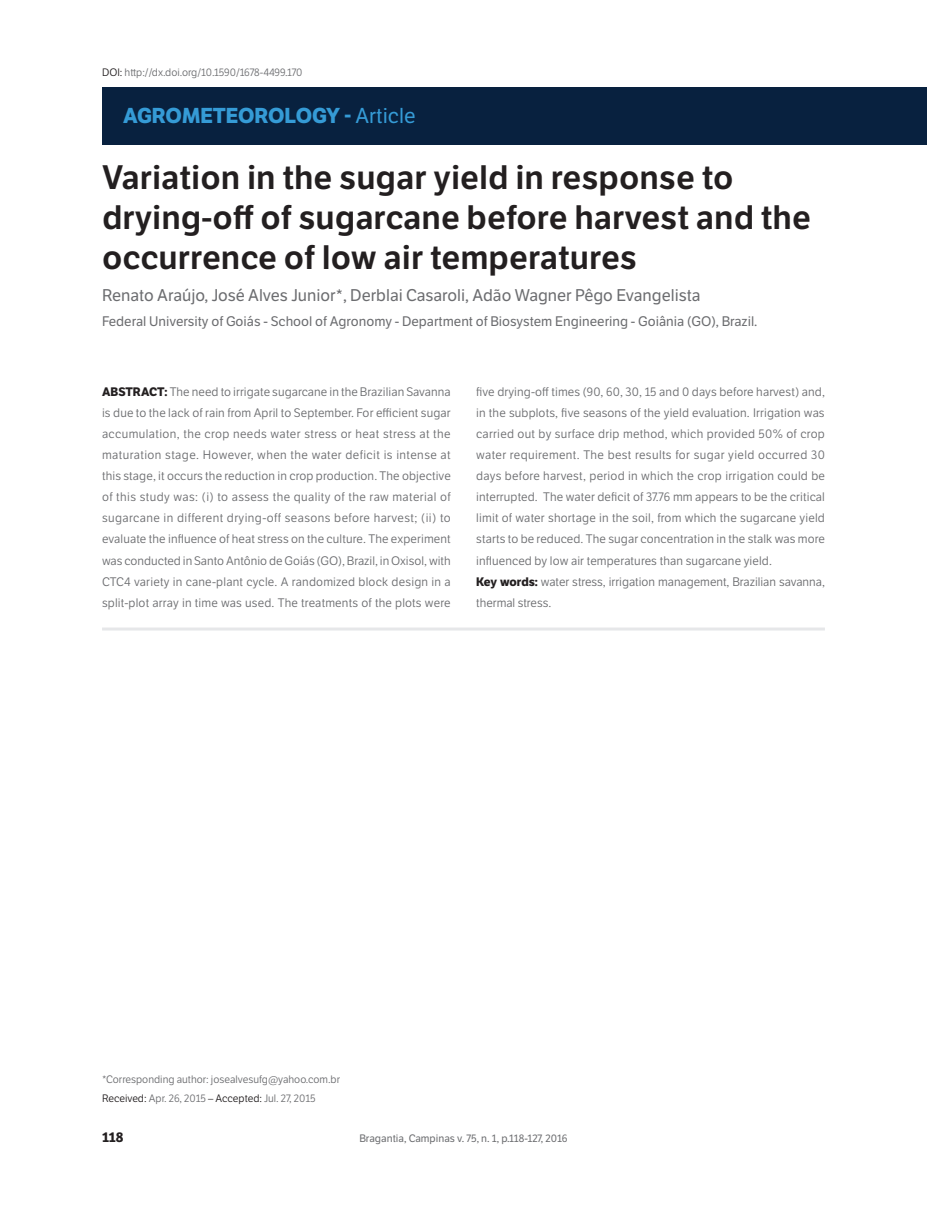
<style>
.page{position:relative;width:927px;height:1225px;background:#fff}
.page>*{position:absolute;margin:0;border:0;box-sizing:border-box;transform-origin:0 0}
.t1{font:600 33px/39.6px "LFT Etica";color:#231f20}
.t2{font:700 21px "LFT Etica";color:#359bd6}
.t3{font:16.5px "LFT Etica";color:#6c6d70}
.t4{font:13.5px "LFT Etica";color:#6c6d70}
.t5{font:700 13.5px "LFT Etica";color:#231f20}
.t6{font:12px/21px "LFT Etica";letter-spacing:.01em;color:#6c6d70;text-align:justify}
.t7{font:10.5px/18.9px "LFT Etica";color:#6c6d70}
.t8{font:10.5px "LFT Etica";color:#6c6d70}
.s1{color:#231f20}
.s2{font-weight:400}
.s3{font-weight:700;color:#231f20}
</style>
<div class="page">
<div style="left:102px;top:87px;width:825px;height:57px;background:#08213f"></div>
<hr style="left:102px;top:627px;width:723px;height:3px;background:#e6e7e9">
<p class="t7" style="left:102px;top:63px;width:202px"><span class="s1">DOI:</span> http://dx.doi.org/10.1590/1678-4499.170</p>
<h2 class="t2" style="left:123px;top:103px;width:294px">AGROMETEOROLOGY - <span class="s2">Article</span></h2>
<h1 class="t1" style="left:102px;top:158px;width:710px">Variation in the sugar yield in response to drying-off of sugarcane before harvest and the occurrence of low air temperatures</h1>
<h3 class="t3" style="left:102px;top:285px;width:600px">Renato Araújo, José Alves Junior*, Derblai Casaroli, Adão Wagner Pêgo Evangelista</h3>
<p class="t4" style="left:102px;top:313px;width:657px">Federal University of Goiás - School of Agronomy - Department of Biosystem Engineering - Goiânia (GO), Brazil.</p>
<p class="t6" style="left:102px;top:382px;width:350px"><span class="s3">ABSTRACT:</span> The need to irrigate sugarcane in the Brazilian Savanna is due to the lack of rain from April to September. For efficient sugar accumulation, the crop needs water stress or heat stress at the maturation stage. However, when the water deficit is intense at this stage, it occurs the reduction in crop production. The objective of this study was: (i) to assess the quality of the raw material of sugarcane in different drying-off seasons before harvest; (ii) to evaluate the influence of heat stress on the culture. The experiment was conducted in Santo Antônio de Goiás (GO), Brazil, in Oxisol, with CTC4 variety in cane-plant cycle. A randomized block design in a split-plot array in time was used. The treatments of the plots were</p>
<p class="t6" style="left:476px;top:382px;width:350px;text-align:left">five drying-off times (90, 60, 30, 15 and 0 days before harvest) and, in the subplots, five seasons of the yield evaluation. Irrigation was carried out by surface drip method, which provided 50% of crop water requirement. The best results for sugar yield occurred 30 days before harvest, period in which the crop irrigation could be interrupted. The water deficit of 37.76 mm appears to be the critical limit of water shortage in the soil, from which the sugarcane yield starts to be reduced. The sugar concentration in the stalk was more influenced by low air temperatures than sugarcane yield.<br><span class="s3">KEY WORDS:</span> water stress, irrigation management, Brazilian savanna, thermal stress.</p>
<p class="t7" style="left:102px;top:1069px;width:239px">*Corresponding author: josealvesufg@yahoo.com.br<br><span class="s1">Received:</span> Apr. 26, 2015 <span class="s1">– Accepted:</span> Jul. 27, 2015</p>
<p class="t5" style="left:102px;top:1129px;width:23px">118</p>
<p class="t8" style="left:359px;top:1132px;width:210px">Bragantia, Campinas v. 75, n. 1, p.118-127, 2016</p>
</div>
